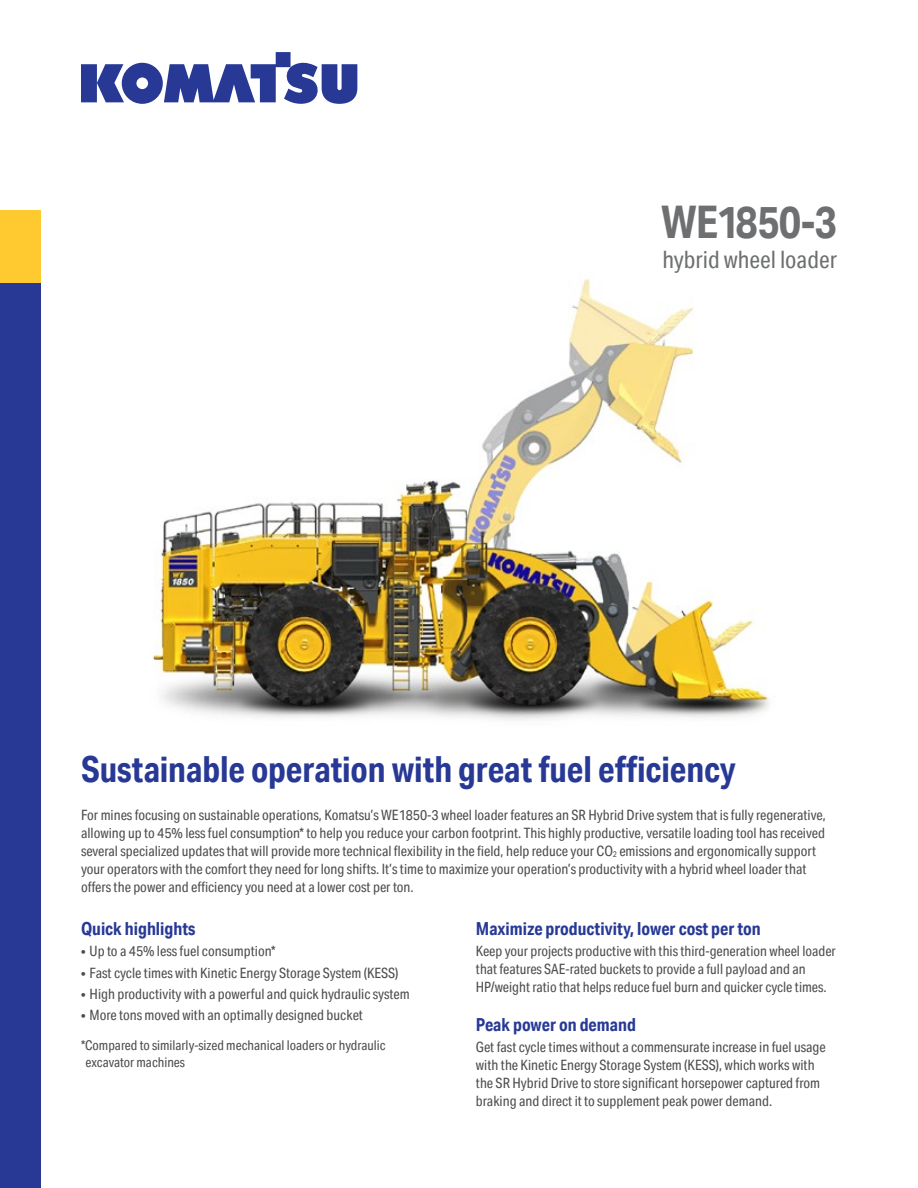
<style>
.page{position:relative;width:918px;height:1188px;background:#fff}
.page>*{position:absolute;margin:0;border:0;box-sizing:border-box;transform-origin:0 0}
.Cover_-_Model{font:700 45px "Aktiv Grotesk Cd";letter-spacing:-.02em;color:#6d6f71}
.Blue_Subhead{font:700 36px "Aktiv Grotesk Cd";letter-spacing:-.005em;color:#273995}
.Cover_-_Model-2{font:24px "Aktiv Grotesk Cd";color:#6d6f71}
.SmallBlueSubhead{font:700 18px "Aktiv Grotesk Cd";color:#273995}
.BodyCopy{font:14.25px/18px "Aktiv Grotesk Cd";color:#4d4d4f}
.Spec_Disclaimer{font:13.5px/16.5px "Aktiv Grotesk Cd";color:#4d4d4f}
</style>
<div class="page">
<img style="left:152px;top:279px;width:617px;height:441px">
<div style="left:0;top:282px;width:41px;height:906px;background:#273995"></div>
<div style="left:0;top:210px;width:41px;height:72px;background:#ffca2f"></div>
<svg style="left:81px;top:52px;width:276px;height:52px"></svg>
<p class="Cover_-_Model" style="left:661px;top:194px;width:177px">WE1850-3</p>
<p class="Cover_-_Model-2" style="left:662px;top:245px;width:176px">hybrid wheel loader</p>
<p class="Blue_Subhead" style="left:81px;top:747px;width:656px">Sustainable operation with great fuel efficiency</p>
<p class="BodyCopy" style="left:81px;top:805px;width:747px">For mines focusing on sustainable operations, Komatsu’s WE1850-3 wheel loader features an SR Hybrid Drive system that is fully regenerative, allowing up to 45% less fuel consumption* to help you reduce your carbon footprint. This highly productive, versatile loading tool has received several specialized updates that will provide more technical flexibility in the field, help reduce your CO<sub>2</sub> emissions and ergonomically support your operators with the comfort they need for long shifts. It’s time to maximize your operation’s productivity with a hybrid wheel loader that offers the power and efficiency you need at a lower cost per ton.</p>
<p class="SmallBlueSubhead" style="left:476px;top:918px;width:286px">Maximize productivity, lower cost per ton</p>
<p class="BodyCopy" style="left:476px;top:942px;width:362px">Keep your projects productive with this third-generation wheel loader that features SAE-rated buckets to provide a full payload and an<br>HP/weight ratio that helps reduce fuel burn and quicker cycle times.</p>
<p class="SmallBlueSubhead" style="left:476px;top:1013px;width:162px">Peak power on demand</p>
<p class="BodyCopy" style="left:476px;top:1038px;width:351px">Get fast cycle times without a commensurate increase in fuel usage with the Kinetic Energy Storage System (KESS), which works with the SR Hybrid Drive to store significant horsepower captured from braking and direct it to supplement peak power demand.</p>
<p class="SmallBlueSubhead" style="left:81px;top:918px;width:116px">Quick highlights</p>
<p class="BodyCopy" style="left:81px;top:942px;width:196px">• Up to a 45% less fuel consumption*</p>
<p class="BodyCopy" style="left:81px;top:963px;width:319px">• Fast cycle times with Kinetic Energy Storage System (KESS)</p>
<p class="BodyCopy" style="left:81px;top:985px;width:330px">• High productivity with a powerful and quick hydraulic system</p>
<p class="BodyCopy" style="left:81px;top:1006px;width:283px">• More tons moved with an optimally designed bucket</p>
<p class="Spec_Disclaimer" style="left:86px;top:1037px;width:302px;text-indent:-5px">*Compared to similarly-sized mechanical loaders or hydraulic excavator machines</p>
</div>
